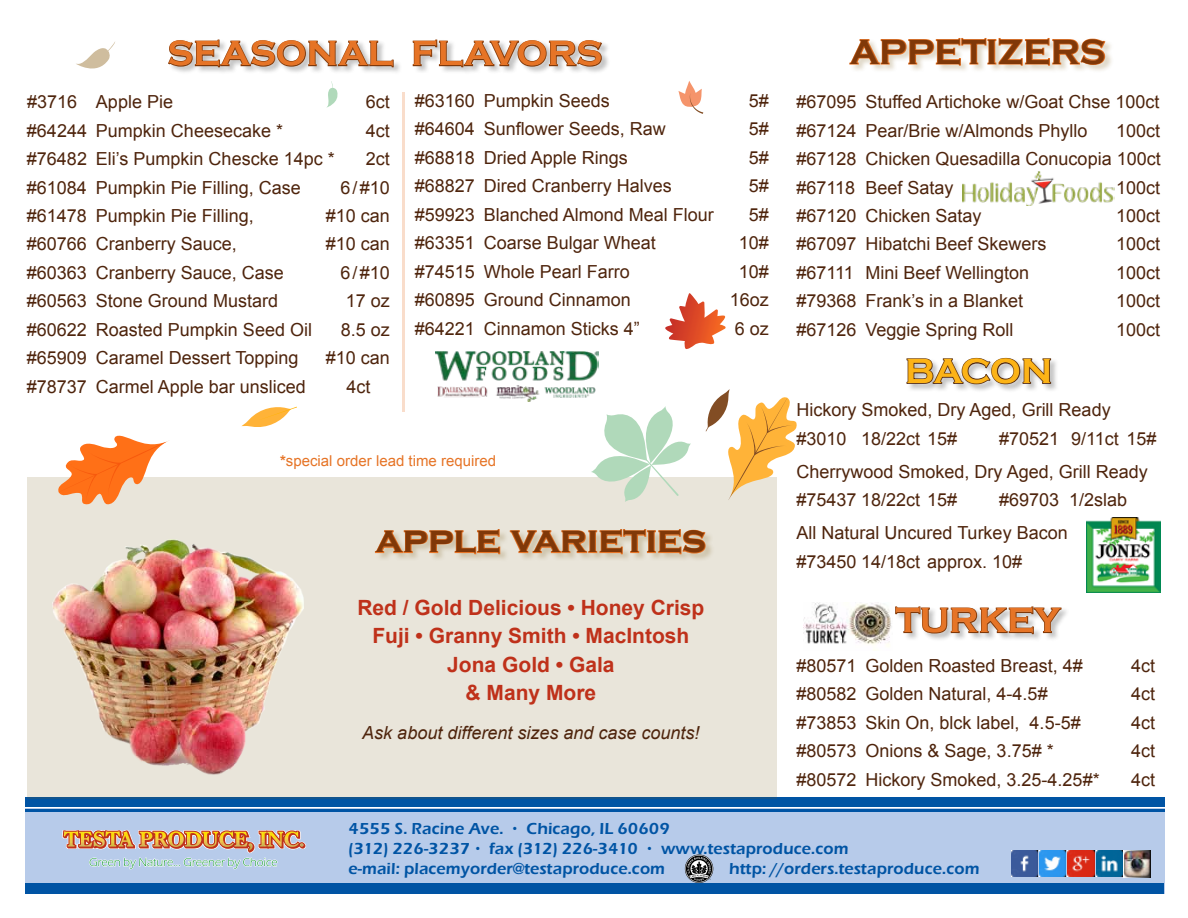
<style>
.page{position:relative;width:1188px;height:918px;background:#fff}
.page>*{position:absolute;margin:0;border:0;box-sizing:border-box;transform-origin:0 0}
.t1{font:700 39px "Copperplate Gothic";color:#803808}
.t2{font:700 36px "Copperplate Gothic";color:#e67426}
.t3{font:700 36px "Copperplate Gothic";color:#803808}
.t4{font:700 36px "Copperplate Gothic";letter-spacing:-.02em;color:#fcb316}
.t5{font:700 21px/28.5px "Arial";color:#bf311a;text-align:center}
.t6{font:18px/28.5px "Arial";color:#4e240c}
.t7{font:italic 18px "Arial";color:#4e240c}
.t8{font:16.5px/19.8px "Eras Dem Bld";letter-spacing:.005em;color:#0054a4}
.t9{font:15px "Arial";color:#e67426}
.s1{font-weight:700}
</style>
<div class="page">
<div style="left:26px;top:808px;width:1139px;height:86px;background:#b7cbea"></div>
<div style="left:26px;top:798px;width:1139px;height:9px;background:#0054a4"></div>
<hr style="left:26px;top:809px;width:1139px;height:3px;background:#0054a4">
<div style="left:26px;top:888px;width:1138px;height:6px;background:#0054a4"></div>
<hr style="left:26px;top:883px;width:1138px;height:3px;background:#0054a4">
<svg style="left:62px;top:830px;width:244px;height:40px"></svg>
<img style="left:1011px;top:851px;width:27px;height:25px">
<img style="left:1068px;top:851px;width:26px;height:25px">
<img style="left:1096px;top:851px;width:27px;height:26px">
<img style="left:1040px;top:851px;width:26px;height:25px">
<svg style="left:1123px;top:850px;width:27px;height:27px"></svg>
<svg style="left:685px;top:855px;width:28px;height:28px"></svg>
<div style="left:27px;top:477px;width:750px;height:322px;background:#e9e5da"></div>
<hr style="left:402px;top:92px;width:3px;height:320px;background:#e67426">
<div style="left:849px;top:38px;width:265px;height:36px;background:#795a16;opacity:.24"></div>
<svg style="left:849px;top:38px;width:257px;height:28px"></svg>
<div style="left:375px;top:529px;width:340px;height:33px;background:#795a16;opacity:.24"></div>
<svg style="left:374px;top:529px;width:127px;height:26px"></svg>
<svg style="left:509px;top:529px;width:198px;height:26px"></svg>
<div style="left:168px;top:39px;width:443px;height:37px;background:#000;opacity:.24"></div>
<svg style="left:168px;top:39px;width:226px;height:29px"></svg>
<svg style="left:412px;top:39px;width:191px;height:29px"></svg>
<svg style="left:58px;top:435px;width:111px;height:70px"></svg>
<svg style="left:326px;top:81px;width:12px;height:27px"></svg>
<svg style="left:241px;top:406px;width:56px;height:21px"></svg>
<svg style="left:678px;top:81px;width:25px;height:33px"></svg>
<svg style="left:591px;top:406px;width:100px;height:96px"></svg>
<svg style="left:665px;top:293px;width:61px;height:56px"></svg>
<svg style="left:706px;top:389px;width:91px;height:111px"></svg>
<div style="left:907px;top:357px;width:153px;height:36px;background:#000;opacity:.24"></div>
<svg style="left:906px;top:357px;width:146px;height:28px"></svg>
<img style="left:435px;top:351px;width:163px;height:51px">
<img style="left:1086px;top:518px;width:75px;height:75px">
<img style="left:963px;top:171px;width:152px;height:34px">
<div style="left:895px;top:606px;width:175px;height:37px;background:#000;opacity:.24"></div>
<svg style="left:895px;top:606px;width:167px;height:29px"></svg>
<img style="left:804px;top:602px;width:88px;height:45px">
<svg style="left:76px;top:42px;width:39px;height:27px"></svg>
<img style="left:53px;top:539px;width:250px;height:236px">
<h2 class="t2" style="left:167px;top:34px;width:437px">SEASONAL FLAVORS</h2>
<p class="t6" style="left:27px;top:88px;width:148px">#3716 Apple Pie</p>
<p class="t6" style="left:366px;top:88px;width:26px">6ct</p>
<p class="t6" style="left:27px;top:116px;width:258px">#64244 Pumpkin Cheesecake *</p>
<p class="t6" style="left:366px;top:116px;width:26px">4ct</p>
<p class="t6" style="left:27px;top:145px;width:309px">#76482 Eli’s Pumpkin Chescke 14pc *</p>
<p class="t6" style="left:366px;top:145px;width:26px">2ct</p>
<p class="t6" style="left:27px;top:173px;width:276px">#61084 Pumpkin Pie Filling, Case</p>
<p class="t6" style="left:340px;top:173px;width:51px">6/#10</p>
<p class="t6" style="left:27px;top:202px;width:229px">#61478 Pumpkin Pie Filling,</p>
<p class="t6" style="left:326px;top:202px;width:66px">#10 can</p>
<p class="t6" style="left:27px;top:230px;width:212px">#60766 Cranberry Sauce,</p>
<p class="t6" style="left:326px;top:230px;width:66px">#10 can</p>
<p class="t6" style="left:27px;top:259px;width:259px">#60363 Cranberry Sauce, Case</p>
<p class="t6" style="left:340px;top:259px;width:51px">6/#10</p>
<p class="t6" style="left:27px;top:287px;width:253px">#60563 Stone Ground Mustard</p>
<p class="t6" style="left:346px;top:287px;width:46px">17 oz</p>
<p class="t6" style="left:27px;top:316px;width:287px">#60622 Roasted Pumpkin Seed Oil</p>
<p class="t6" style="left:341px;top:316px;width:51px">8.5 oz</p>
<p class="t6" style="left:27px;top:344px;width:273px">#65909 Caramel Dessert Topping</p>
<p class="t6" style="left:326px;top:344px;width:66px">#10 can</p>
<p class="t6" style="left:27px;top:373px;width:281px">#78737 Carmel Apple bar unsliced</p>
<p class="t6" style="left:346px;top:373px;width:26px">4ct</p>
<p class="t6" style="left:415px;top:87px;width:197px">#63160 Pumpkin Seeds</p>
<p class="t6" style="left:749px;top:87px;width:22px">5#</p>
<p class="t6" style="left:415px;top:115px;width:253px">#64604 Sunflower Seeds, Raw</p>
<p class="t6" style="left:749px;top:115px;width:22px">5#</p>
<p class="t6" style="left:415px;top:143px;width:215px">#68818 Dried Apple Rings</p>
<p class="t6" style="left:749px;top:143px;width:22px">5#</p>
<p class="t6" style="left:415px;top:172px;width:259px">#68827 Dired Cranberry Halves</p>
<p class="t6" style="left:749px;top:172px;width:22px">5#</p>
<p class="t6" style="left:415px;top:200px;width:301px">#59923 Blanched Almond Meal Flour</p>
<p class="t6" style="left:749px;top:200px;width:22px">5#</p>
<p class="t6" style="left:415px;top:229px;width:243px">#63351 Coarse Bulgar Wheat</p>
<p class="t6" style="left:739px;top:229px;width:32px">10#</p>
<p class="t6" style="left:415px;top:257px;width:217px">#74515 Whole Pearl Farro</p>
<p class="t6" style="left:739px;top:257px;width:32px">10#</p>
<p class="t6" style="left:415px;top:286px;width:218px">#60895 Ground Cinnamon</p>
<p class="t6" style="left:730px;top:286px;width:41px">16oz</p>
<p class="t6" style="left:415px;top:314px;width:227px">#64221 Cinnamon Sticks 4”</p>
<p class="t6" style="left:735px;top:314px;width:36px">6 oz</p>
<p class="t9" style="left:280px;top:451px;width:217px"><span class="s1">*</span>special order lead time required</p>
<h1 class="t1" style="left:376px;top:518px;width:332px">apple varieties</h1>
<p class="t5" style="left:357px;top:594px;width:348px">Red / Gold Delicious • Honey Crisp<br>Fuji • Granny Smith • MacIntosh<br>Jona Gold • Gala<br>&amp; Many More</p>
<p class="t7" style="left:362px;top:721px;width:339px">Ask about different sizes and case counts!</p>
<h2 class="t3" style="left:850px;top:32px;width:257px">APPETIZERS</h2>
<p class="t6" style="left:797px;top:88px;width:364px">#67095 Stuffed Artichoke w/Goat Chse 100ct #67124 Pear/Brie w/Almonds Phyllo</p>
<p class="t6" style="left:797px;top:116px;width:366px;text-align:justify;text-indent:320px">100ct #67128 Chicken Quesadilla Conucopia 100ct #67118 Beef Satay</p>
<p class="t6" style="left:1116px;top:173px;width:46px">100ct</p>
<p class="t6" style="left:797px;top:202px;width:187px">#67120 Chicken Satay</p>
<p class="t6" style="left:1116px;top:202px;width:46px">100ct</p>
<p class="t6" style="left:797px;top:230px;width:252px">#67097 Hibatchi Beef Skewers</p>
<p class="t6" style="left:1116px;top:230px;width:46px">100ct</p>
<p class="t6" style="left:797px;top:259px;width:234px">#67111 Mini Beef Wellington</p>
<p class="t6" style="left:1116px;top:259px;width:46px">100ct</p>
<p class="t6" style="left:797px;top:287px;width:228px">#79368 Frank’s in a Blanket</p>
<p class="t6" style="left:1116px;top:287px;width:46px">100ct</p>
<p class="t6" style="left:797px;top:316px;width:219px">#67126 Veggie Spring Roll</p>
<p class="t6" style="left:1116px;top:316px;width:46px">100ct</p>
<h2 class="t4" style="left:905px;top:351px;width:149px">BACON</h2>
<p class="t6" style="left:797px;top:396px;width:316px">Hickory Smoked, Dry Aged, Grill Ready #3010 18/22ct 15#</p>
<p class="t6" style="left:797px;top:422px;width:362px;line-height:33px;text-indent:202px">#70521 9/11ct 15#<br>Cherrywood Smoked, Dry Aged, Grill Ready</p>
<p class="t6" style="left:797px;top:486px;width:162px">#75437 18/22ct 15#</p>
<p class="t6" style="left:797px;top:484px;width:332px;line-height:33px;text-indent:202px">#69703 1/2slab<br>All Natural Uncured Turkey Bacon</p>
<p class="t6" style="left:797px;top:548px;width:227px">#73450 14/18ct approx. 10#</p>
<h2 class="t2" style="left:896px;top:600px;width:166px">TURKEY</h2>
<p class="t6" style="left:797px;top:652px;width:288px">#80571 Golden Roasted Breast, 4#</p>
<p class="t6" style="left:1131px;top:652px;width:26px">4ct</p>
<p class="t6" style="left:797px;top:680px;width:253px">#80582 Golden Natural, 4-4.5#</p>
<p class="t6" style="left:1131px;top:680px;width:26px">4ct</p>
<p class="t6" style="left:797px;top:709px;width:286px">#73853 Skin On, blck label, 4.5-5#</p>
<p class="t6" style="left:1131px;top:709px;width:26px">4ct</p>
<p class="t6" style="left:797px;top:737px;width:259px">#80573 Onions &amp; Sage, 3.75# *</p>
<p class="t6" style="left:1131px;top:737px;width:26px">4ct</p>
<p class="t6" style="left:797px;top:766px;width:305px">#80572 Hickory Smoked, 3.25-4.25#*</p>
<p class="t6" style="left:1131px;top:766px;width:26px">4ct</p>
<p class="t8" style="left:349px;top:820px;width:502px">4555 S. Racine Ave. • Chicago, IL 60609<br>(312) 226-3237 • fax (312) 226-3410 • www.testaproduce.com e-mail: placemyorder@testaproduce.com</p>
<p class="t8" style="left:729px;top:860px;width:252px">http: //orders.testaproduce.com</p>
</div>
